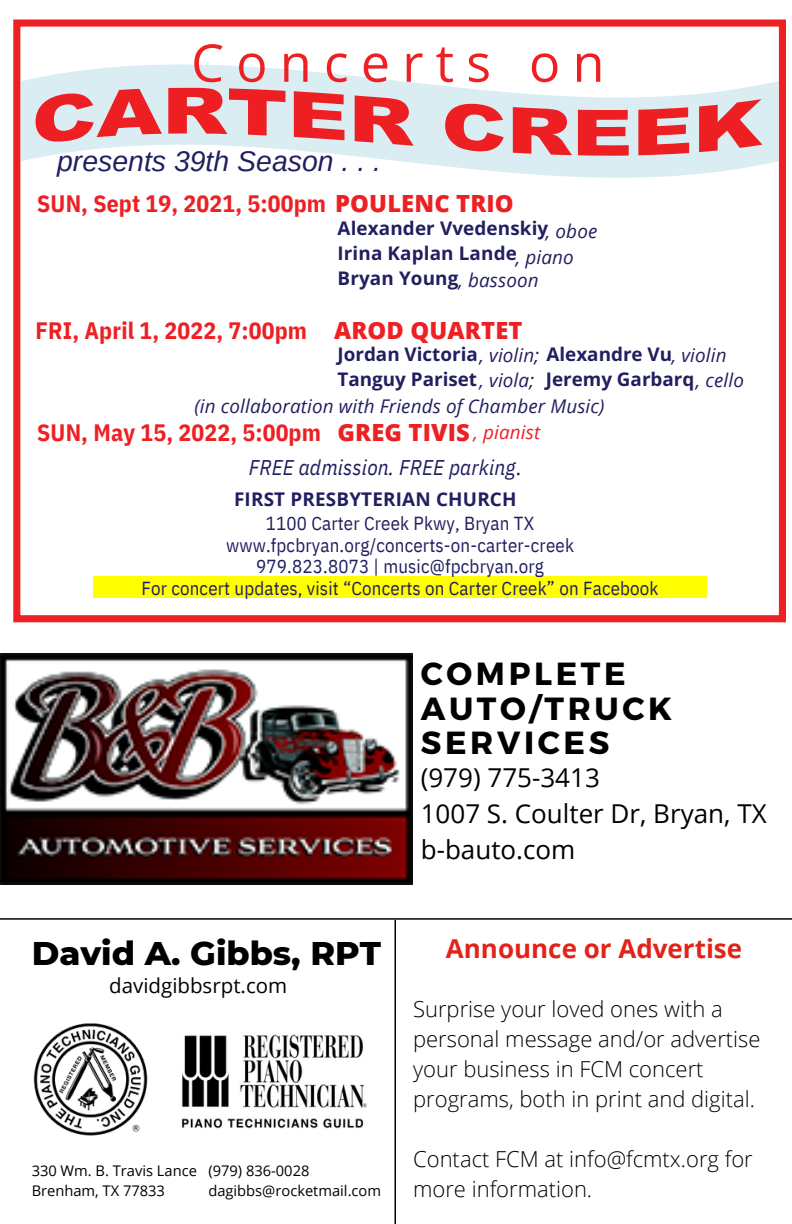
<style>
.page{position:relative;width:792px;height:1224px;background:#fff}
.page>*{position:absolute;margin:0;border:0;box-sizing:border-box;transform-origin:0 0}
.t1{font:52px "Open Sans";letter-spacing:.235em;color:#ed2024}
.t2{font:800 33.4px "Montserrat";color:#000}
.t3{font:700 32px/34.4px "Montserrat";letter-spacing:.115em;color:#000}
.t4{font:italic 28.4px "Arimo";color:#211f5f}
.t5{font:26px "Open Sans";color:#000}
.t6{font:700 26px "Open Sans";color:#e2231a}
.t7{font:700 23.6px "IBM Plex Sans Cond";letter-spacing:.005em;color:#ed2024}
.t8{font:800 23.6px "Open Sans";letter-spacing:.01em;color:#ed2024}
.t9{font:300 22px/30px "Open Sans";color:#000}
.t10{font:italic 21.2px "IBM Plex Sans Cond";letter-spacing:.01em;color:#211f5f}
.t11{font:20.4px "Open Sans";color:#000}
.t12{font:18.8px "IBM Plex Sans Cond";letter-spacing:.01em;color:#211f5f}
.t13{font:700 18.8px "Open Sans Hebrew";color:#211f5f}
.t14{font:italic 18.8px "Open Sans";letter-spacing:.005em;color:#211f5f}
.t15{font:700 18.8px "Open Sans";letter-spacing:.01em;color:#211f5f}
.t16{font:italic 18.8px "Open Sans";letter-spacing:.01em;color:#ed1f23}
.t17{font:14.6px "Open Sans";color:#000}
.s1{font-family:"Open Sans";font-weight:800}
.s2{font-family:"Open Sans";font-weight:400;font-style:italic}
.s3{font-style:normal}
</style>
<div class="page">
<img style="left:33px;top:1023px;width:115px;height:113px">
<img style="left:0;top:653px;width:412px;height:231px">
<img style="left:182px;top:1034px;width:186px;height:95px">
<svg style="left:21px;top:64px;width:757px;height:114px"></svg>
<div style="left:13px;top:20px;width:773px;height:602px;border:7px solid #ed2024"></div>
<div style="left:93px;top:576px;width:613px;height:22px;background:#ff0"></div>
<svg style="left:36px;top:88px;width:726px;height:68px;background:#e39ea3"></svg>
<hr style="left:0;top:918px;width:792px;height:2px;background:#000">
<hr style="left:394px;top:920px;width:2px;height:304px;background:#000">
<p class="t1" style="left:191px;top:26px;width:415px">Concerts on</p>
<p class="t4" style="left:57px;top:146px;width:325px">presents 39th Season . . .</p>
<p class="t7" style="left:37px;top:188px;width:478px">SUN, Sept 19, 2021, 5:00pm <span class="s1">POULENC TRIO</span></p>
<p class="t7" style="left:36px;top:315px;width:273px">FRI, April 1, 2022, 7:00pm</p>
<p class="t13" style="left:338px;top:215px;width:212px">Alexander Vvedenskiy</p>
<p class="t13" style="left:338px;top:240px;width:181px">Irina Kaplan Lande</p>
<p class="t13" style="left:338px;top:265px;width:203px">Bryan Young<span class="s2">, bassoon</span></p>
<p class="t14" style="left:546px;top:218px;width:53px">, oboe</p>
<p class="t14" style="left:516px;top:244px;width:60px">, piano</p>
<p class="t8" style="left:334px;top:313px;width:190px">AROD QUARTET</p>
<p class="t13" style="left:338px;top:341px;width:391px">Jordan Victoria<span class="s2">, violin;</span> Alexandre Vu<span class="s2">, violin</span></p>
<p class="t13" style="left:338px;top:366px;width:198px">Tanguy Pariset<span class="s2">, viola;</span></p>
<p class="t13" style="left:546px;top:366px;width:200px">Jeremy Garbarq<span class="s2">, cello</span></p>
<p class="t14" style="left:194px;top:393px;width:412px">(in collaboration with Friends of Chamber Music)</p>
<p class="t8" style="left:338px;top:415px;width:134px">GREG TIVIS</p>
<p class="t16" style="left:473px;top:419px;width:68px">, pianist</p>
<p class="t7" style="left:37px;top:416px;width:285px">SUN, May 15, 2022, 5:00pm</p>
<p class="t10" style="left:249px;top:453px;width:274px">FREE admission. FREE parking<span class="s3">.</span></p>
<p class="t15" style="left:234px;top:486px;width:284px">FIRST PRESBYTERIAN CHURCH</p>
<p class="t12" style="left:266px;top:511px;width:270px">1100 Carter Creek Pkwy, Bryan TX</p>
<p class="t12" style="left:226px;top:532px;width:349px">www.fpcbryan.org/concerts-on-carter-creek</p>
<p class="t12" style="left:256px;top:554px;width:289px">979.823.8073 | music@fpcbryan.org</p>
<p class="t12" style="left:141px;top:576px;width:519px">For concert updates, visit “Concerts on Carter Creek” on Facebook</p>
<p class="t2" style="left:32px;top:933px;width:351px">David A. Gibbs, RPT</p>
<p class="t11" style="left:109px;top:971px;width:180px">davidgibbsrpt.com</p>
<p class="t17" style="left:32px;top:1161px;width:167px">330 Wm. B. Travis Lance</p>
<p class="t17" style="left:32px;top:1181px;width:135px">Brenham, TX 77833</p>
<p class="t17" style="left:208px;top:1161px;width:103px">(979) 836-0028</p>
<p class="t17" style="left:208px;top:1181px;width:174px">dagibbs@rocketmail.com</p>
<p class="t3" style="left:421px;top:655px;width:206px">COMPLETE</p>
<p class="t3" style="left:421px;top:689px;width:253px">AUTO/TRUCK<br>SERVICES</p>
<p class="t5" style="left:421px;top:759px;width:181px">(979) 775-3413</p>
<p class="t5" style="left:421px;top:795px;width:348px">1007 S. Coulter Dr, Bryan, TX</p>
<p class="t5" style="left:421px;top:831px;width:156px">b-bauto.com</p>
<p class="t6" style="left:446px;top:930px;width:298px">Announce or Advertise</p>
<p class="t9" style="left:413px;top:993px;width:349px">Surprise your loved ones with a personal message and/or advertise your business in FCM concert programs, both in print and digital.</p>
<p class="t9" style="left:413px;top:1143px;width:341px">Contact FCM at info@fcmtx.org for more information.</p>
</div>
